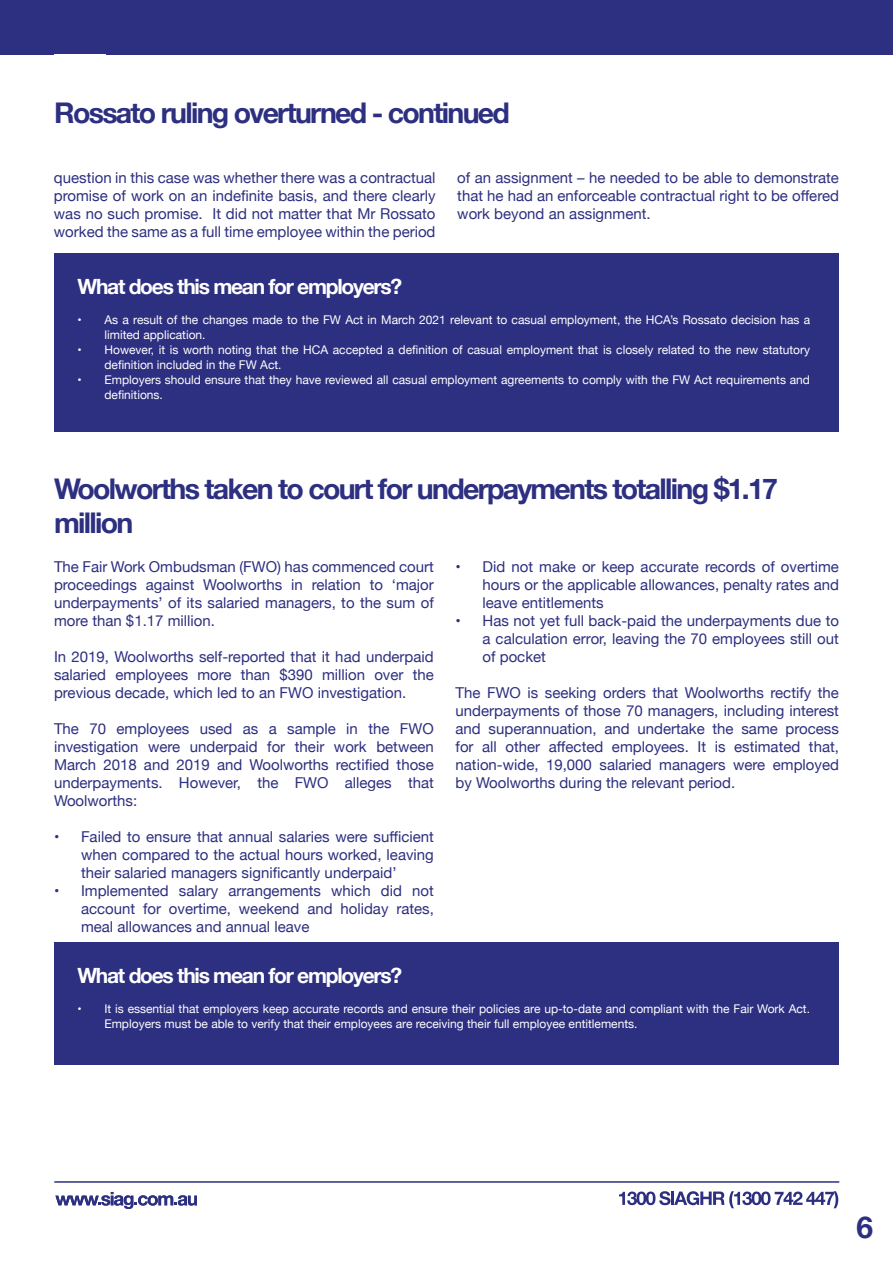
<style>
.page{position:relative;width:893px;height:1263px;background:#fff}
.page>*{position:absolute;margin:0;border:0;box-sizing:border-box;transform-origin:0 0}
.t1{font:700 30px "Helvetica Neue";color:#2d2f80}
.t2{font:700 28.5px/34.2px "Helvetica Neue";letter-spacing:-.06em;color:#2d2f80}
.t3{font:700 21px "Helvetica Neue";letter-spacing:-.06em;color:#fff}
.t4{font:15px/18px "Helvetica Neue";color:#2d2f80;text-align:justify}
.t5{font:12px/15px "Helvetica Neue";color:#fff}
</style>
<div class="page">
<div style="left:0;top:0;width:893px;height:54px;background:#2d2f80"></div>
<svg style="left:619px;top:1191px;width:219px;height:17px"></svg>
<svg style="left:55px;top:1192px;width:142px;height:17px"></svg>
<hr style="left:54px;top:1181px;width:785px;height:2px;background:#2d2f80">
<div style="left:54px;top:942px;width:785px;height:123px;background:#2d2f80"></div>
<div style="left:54px;top:254px;width:785px;height:178px;background:#2d2f80"></div>
<h2 class="t2" style="left:54px;top:96px;width:457px">Rossato ruling overturned - continued</h2>
<p class="t4" style="left:54px;top:169px;width:383px">question in this case was whether there was a contractual promise of work on an indefinite basis, and there clearly was no such promise. It did not matter that Mr Rossato worked the same as a full time employee within the period</p>
<p class="t4" style="left:457px;top:169px;width:383px">of an assignment – he needed to be able to demonstrate that he had an enforceable contractual right to be offered work beyond an assignment.</p>
<h3 class="t3" style="left:77px;top:270px;width:326px">What does this mean for employers?</h3>
<p class="t5" style="left:104px;top:313px;width:707px;text-indent:-27px">• As a result of the changes made to the FW Act in March 2021 relevant to casual employment, the HCA’s Rossato decision has a limited application.</p>
<p class="t5" style="left:104px;top:343px;width:707px;text-indent:-27px">• However, it is worth noting that the HCA accepted a definition of casual employment that is closely related to the new statutory definition included in the FW Act.</p>
<p class="t5" style="left:104px;top:373px;width:707px;text-indent:-27px">• Employers should ensure that they have reviewed all casual employment agreements to comply with the FW Act requirements and definitions.</p>
<h2 class="t2" style="left:54px;top:473px;width:726px">Woolworths taken to court for underpayments totalling $1.17 million</h2>
<p class="t4" style="left:54px;top:559px;width:381px">The Fair Work Ombudsman (FWO) has commenced court proceedings against Woolworths in relation to ‘major underpayments’ of its salaried managers, to the sum of more than $1.17 million.</p>
<p class="t4" style="left:54px;top:649px;width:381px">In 2019, Woolworths self-reported that it had underpaid salaried employees more than $390 million over the previous decade, which led to an FWO investigation.</p>
<p class="t4" style="left:54px;top:721px;width:381px">The 70 employees used as a sample in the FWO investigation were underpaid for their work between March 2018 and 2019 and Woolworths rectified those underpayments. However, the FWO alleges that Woolworths:</p>
<p class="t4" style="left:81px;top:829px;width:354px;text-indent:-27px">• Failed to ensure that annual salaries were sufficient when compared to the actual hours worked, leaving their salaried managers significantly underpaid’</p>
<p class="t4" style="left:81px;top:883px;width:354px;text-indent:-27px">• Implemented salary arrangements which did not account for overtime, weekend and holiday rates, meal allowances and annual leave</p>
<p class="t4" style="left:483px;top:559px;width:358px;text-indent:-27px">• Did not make or keep accurate records of overtime hours or the applicable allowances, penalty rates and leave entitlements</p>
<p class="t4" style="left:483px;top:613px;width:358px;text-indent:-27px">• Has not yet full back-paid the underpayments due to a calculation error, leaving the 70 employees still out of pocket</p>
<p class="t4" style="left:456px;top:685px;width:385px">The FWO is seeking orders that Woolworths rectify the underpayments of those 70 managers, including interest and superannuation, and undertake the same process for all other affected employees. It is estimated that, nation-wide, 19,000 salaried managers were employed by Woolworths during the relevant period.</p>
<h3 class="t3" style="left:77px;top:959px;width:326px">What does this mean for employers?</h3>
<p class="t5" style="left:104px;top:1002px;width:707px;text-indent:-27px">• It is essential that employers keep accurate records and ensure their policies are up-to-date and compliant with the Fair Work Act.<br>Employers must be able to verify that their employees are receiving their full employee entitlements.</p>
<h1 class="t1" style="left:856px;top:1204px;width:18px">6</h1>
</div>
